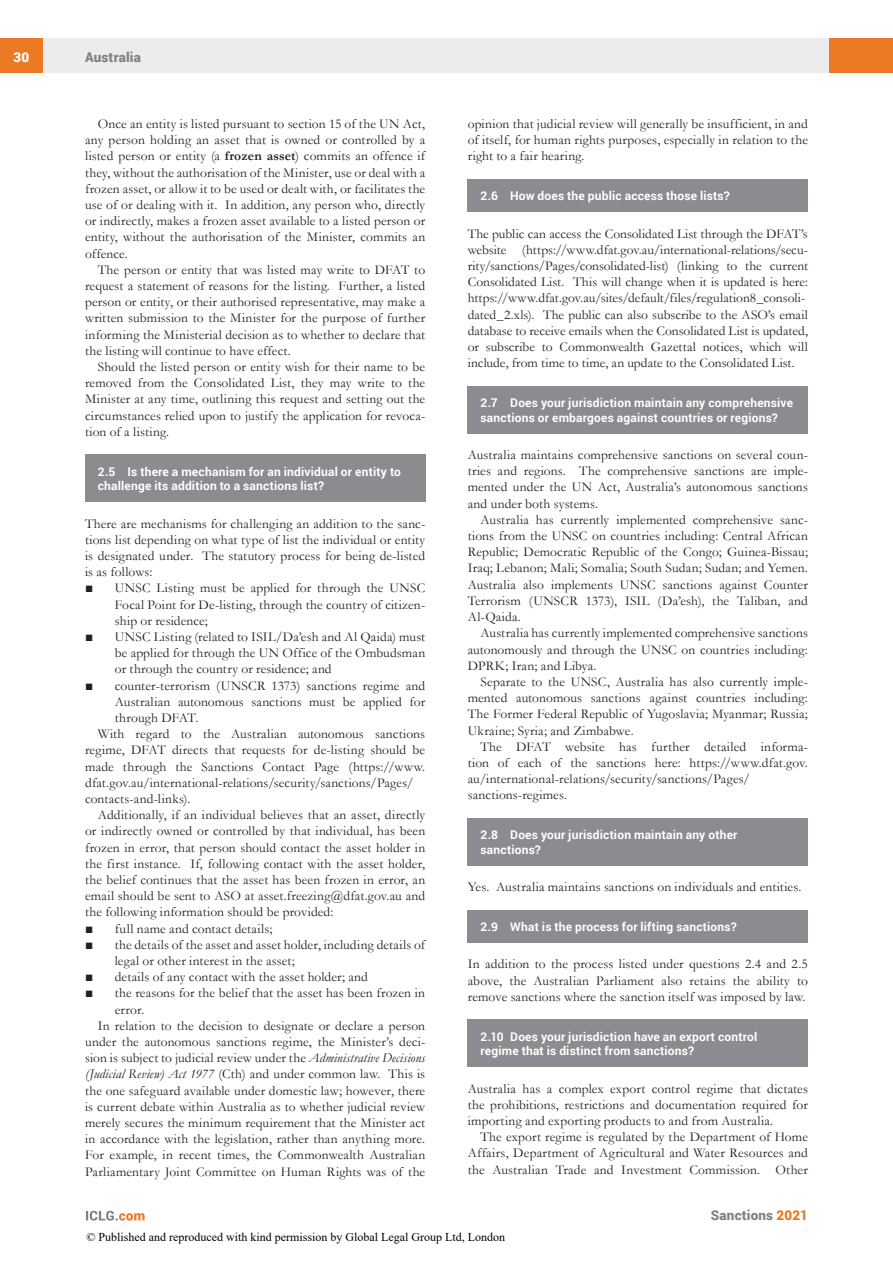
<style>
.page{position:relative;width:893px;height:1263px;background:#fff}
.page>*{position:absolute;margin:0;border:0;box-sizing:border-box;transform-origin:0 0}
.t1{font:13.5px/16.2px "Garamond";letter-spacing:.01em;color:#231f20;text-align:justify}
.t2{font:900 13.5px "Roboto";letter-spacing:.015em;color:#808285}
.t3{font:900 13.5px "Roboto";color:#fff}
.t4{font:700 12px/14.4px "Roboto";letter-spacing:.015em;color:#fff}
.t5{font:12px "Times New Roman";color:#000}
.s1{font-weight:700}
.s2{font-style:italic}
.s3{color:#ec7923}
</style>
<div class="page">
<div style="left:43px;top:38px;width:786px;height:34px;background:#ececee"></div>
<div style="left:0;top:38px;width:43px;height:34px;background:#ec7923"></div>
<div style="left:829px;top:38px;width:64px;height:34px;background:#ec7923"></div>
<svg style="left:86px;top:1211px;width:59px;height:9px"></svg>
<div style="left:468px;top:179px;width:340px;height:33px;background:#8a8c8f"></div>
<div style="left:468px;top:386px;width:340px;height:47px;background:#8a8c8f"></div>
<div style="left:468px;top:818px;width:340px;height:47px;background:#8a8c8f"></div>
<div style="left:468px;top:910px;width:340px;height:33px;background:#8a8c8f"></div>
<div style="left:468px;top:1020px;width:340px;height:47px;background:#8a8c8f"></div>
<div style="left:85px;top:455px;width:340px;height:47px;background:#8a8c8f"></div>
<p class="t3" style="left:13px;top:48px;width:17px">30</p>
<p class="t2" style="left:85px;top:48px;width:57px">Australia</p>
<p class="t1" style="left:85px;top:115px;width:342px;text-indent:13px">Once an entity is listed pursuant to section 15 of the UN Act, any person holding an asset that is owned or controlled by a listed person or entity (a <span class="s1">frozen asset</span>) commits an offence if they, without the authorisation of the Minister, use or deal with a frozen asset, or allow it to be used or dealt with, or facilitates the use of or dealing with it. In addition, any person who, directly or indirectly, makes a frozen asset available to a listed person or entity, without the authorisation of the Minister, commits an offence.</p>
<p class="t1" style="left:85px;top:261px;width:342px;text-indent:13px">The person or entity that was listed may write to DFAT to request a statement of reasons for the listing. Further, a listed person or entity, or their authorised representative, may make a written submission to the Minister for the purpose of further informing the Ministerial decision as to whether to declare that the listing will continue to have effect.</p>
<p class="t1" style="left:85px;top:358px;width:342px;text-indent:13px">Should the listed person or entity wish for their name to be removed from the Consolidated List, they may write to the Minister at any time, outlining this request and setting out the circumstances relied upon to justify the application for revoca&shy;tion of a listing.</p>
<p class="t4" style="left:98px;top:464px;width:305px">2.5 Is there a mechanism for an individual or entity to challenge its addition to a sanctions list?</p>
<p class="t1" style="left:85px;top:515px;width:342px">There are mechanisms for challenging an addition to the sanc&shy;tions list depending on what type of list the individual or entity is designated under. The statutory process for being de-listed is as follows:</p>
<p class="t1" style="left:115px;top:580px;width:312px;text-indent:-30px">■ UNSC Listing must be applied for through the UNSC Focal Point for De-listing, through the country of citizen&shy;ship or residence;</p>
<p class="t1" style="left:115px;top:628px;width:312px;text-indent:-30px">■ UNSC Listing (related to ISIL/Da’esh and Al Qaida) must be applied for through the UN Office of the Ombudsman or through the country or residence; and</p>
<p class="t1" style="left:85px;top:677px;width:342px">■ counter-terrorism (UNSCR 1373) sanctions regime and</p>
<p class="t1" style="left:115px;top:693px;width:312px">Australian autonomous sanctions must be applied for</p>
<p class="t1" style="left:115px;top:709px;width:85px">through DFAT.</p>
<p class="t1" style="left:98px;top:725px;width:329px">With regard to the Australian autonomous sanctions</p>
<p class="t1" style="left:85px;top:742px;width:342px">regime, DFAT directs that requests for de-listing should be</p>
<p class="t1" style="left:85px;top:758px;width:342px">made through the Sanctions Contact Page (https://www.</p>
<p class="t1" style="left:85px;top:774px;width:330px">dfat.gov.au/international-relations/security/sanctions/Pages/</p>
<p class="t1" style="left:85px;top:790px;width:107px">contacts-and-links).</p>
<p class="t1" style="left:98px;top:806px;width:329px">Additionally, if an individual believes that an asset, directly</p>
<p class="t1" style="left:85px;top:823px;width:342px">or indirectly owned or controlled by that individual, has been</p>
<p class="t1" style="left:85px;top:839px;width:342px">frozen in error, that person should contact the asset holder in</p>
<p class="t1" style="left:85px;top:855px;width:342px">the first instance. If, following contact with the asset holder,</p>
<p class="t1" style="left:85px;top:871px;width:342px">the belief continues that the asset has been frozen in error, an</p>
<p class="t1" style="left:85px;top:887px;width:342px">email should be sent to ASO at asset.freezing@dfat.gov.au and</p>
<p class="t1" style="left:85px;top:904px;width:250px">the following information should be provided:</p>
<p class="t1" style="left:85px;top:920px;width:189px">■ full name and contact details;</p>
<p class="t1" style="left:115px;top:936px;width:312px;text-indent:-30px">■ the details of the asset and asset holder, including details of legal or other interest in the asset;</p>
<p class="t1" style="left:85px;top:968px;width:284px">■ details of any contact with the asset holder; and</p>
<p class="t1" style="left:85px;top:985px;width:342px">■ the reasons for the belief that the asset has been frozen in</p>
<p class="t1" style="left:115px;top:1001px;width:31px">error.</p>
<p class="t1" style="left:98px;top:1017px;width:329px">In relation to the decision to designate or declare a person</p>
<p class="t1" style="left:85px;top:1033px;width:342px">under the autonomous sanctions regime, the Minister’s deci-</p>
<p class="t1" style="left:85px;top:1049px;width:342px">sion is subject to judicial review under the <span class="s2">Administrative Decisions</span></p>
<p class="t1" style="left:85px;top:1066px;width:342px"><span class="s2">(Judicial Review) Act 1977</span> (Cth) and under common law. This is</p>
<p class="t1" style="left:85px;top:1082px;width:342px">the one safeguard available under domestic law; however, there</p>
<p class="t1" style="left:85px;top:1098px;width:342px">is current debate within Australia as to whether judicial review</p>
<p class="t1" style="left:85px;top:1114px;width:342px">merely secures the minimum requirement that the Minister act</p>
<p class="t1" style="left:85px;top:1130px;width:342px">in accordance with the legislation, rather than anything more.</p>
<p class="t1" style="left:85px;top:1147px;width:342px">For example, in recent times, the Commonwealth Australian</p>
<p class="t1" style="left:85px;top:1163px;width:342px">Parliamentary Joint Committee on Human Rights was of the</p>
<p class="t1" style="left:468px;top:115px;width:342px">opinion that judicial review will generally be insufficient, in and of itself, for human rights purposes, especially in relation to the right to a fair hearing.</p>
<p class="t4" style="left:480px;top:188px;width:251px">2.6 How does the public access those lists?</p>
<p class="t1" style="left:468px;top:225px;width:342px;text-align:left">The public can access the Consolidated List through the DFAT’s website (https://www.dfat.gov.au/international-relations/secu&shy;rity/sanctions/Pages/consolidated-list) (linking to the current Consolidated List. This will change when it is updated is here: https://www.dfat.gov.au/sites/default/files/regulation8_consoli&shy;dated_2.xls). The public can also subscribe to the ASO’s email database to receive emails when the Consolidated List is updated, or subscribe to Commonwealth Gazettal notices, which will include, from time to time, an update to the Consolidated List.</p>
<p class="t4" style="left:480px;top:395px;width:314px">2.7 Does your jurisdiction maintain any comprehensive sanctions or embargoes against countries or regions?</p>
<p class="t1" style="left:468px;top:446px;width:342px">Australia maintains comprehensive sanctions on several coun&shy;tries and regions. The comprehensive sanctions are imple&shy;mented under the UN Act, Australia’s autonomous sanctions and under both systems.</p>
<p class="t1" style="left:468px;top:511px;width:342px;text-indent:13px">Australia has currently implemented comprehensive sanc&shy;tions from the UNSC on countries including: Central African Republic; Democratic Republic of the Congo; Guinea-Bissau; Iraq; Lebanon; Mali; Somalia; South Sudan; Sudan; and Yemen.<br>Australia also implements UNSC sanctions against Counter Terrorism (UNSCR 1373), ISIL (Da’esh), the Taliban, and Al-Qaida.</p>
<p class="t1" style="left:468px;top:625px;width:342px;text-indent:13px">Australia has currently implemented comprehensive sanctions autonomously and through the UNSC on countries including:<br>DPRK; Iran; and Libya.</p>
<p class="t1" style="left:468px;top:673px;width:342px;text-indent:13px">Separate to the UNSC, Australia has also currently imple&shy;mented autonomous sanctions against countries including:<br>The Former Federal Republic of Yugoslavia; Myanmar; Russia; Ukraine; Syria; and Zimbabwe.</p>
<p class="t1" style="left:468px;top:738px;width:342px;text-align:left;text-indent:13px">The DFAT website has further detailed informa&shy;tion of each of the sanctions here: https://www.dfat.gov. au/international-relations/security/sanctions/Pages/ sanctions-regimes.</p>
<p class="t4" style="left:480px;top:827px;width:258px">2.8 Does your jurisdiction maintain any other sanctions?</p>
<p class="t1" style="left:468px;top:878px;width:335px">Yes. Australia maintains sanctions on individuals and entities.</p>
<p class="t4" style="left:480px;top:919px;width:258px">2.9 What is the process for lifting sanctions?</p>
<p class="t1" style="left:468px;top:956px;width:342px">In addition to the process listed under questions 2.4 and 2.5 above, the Australian Parliament also retains the ability to remove sanctions where the sanction itself was imposed by law.</p>
<p class="t4" style="left:480px;top:1029px;width:278px">2.10 Does your jurisdiction have an export control regime that is distinct from sanctions?</p>
<p class="t1" style="left:468px;top:1080px;width:342px">Australia has a complex export control regime that dictates the prohibitions, restrictions and documentation required for importing and exporting products to and from Australia.</p>
<p class="t1" style="left:468px;top:1128px;width:342px;text-indent:13px">The export regime is regulated by the Department of Home Affairs, Department of Agricultural and Water Resources and the Australian Trade and Investment Commission. Other</p>
<p class="t2" style="left:711px;top:1206px;width:99px">Sanctions <span class="s3">2021</span></p>
<p class="t5" style="left:86px;top:1229px;width:420px">© Published and reproduced with kind permission by Global Legal Group Ltd, London</p>
</div>
